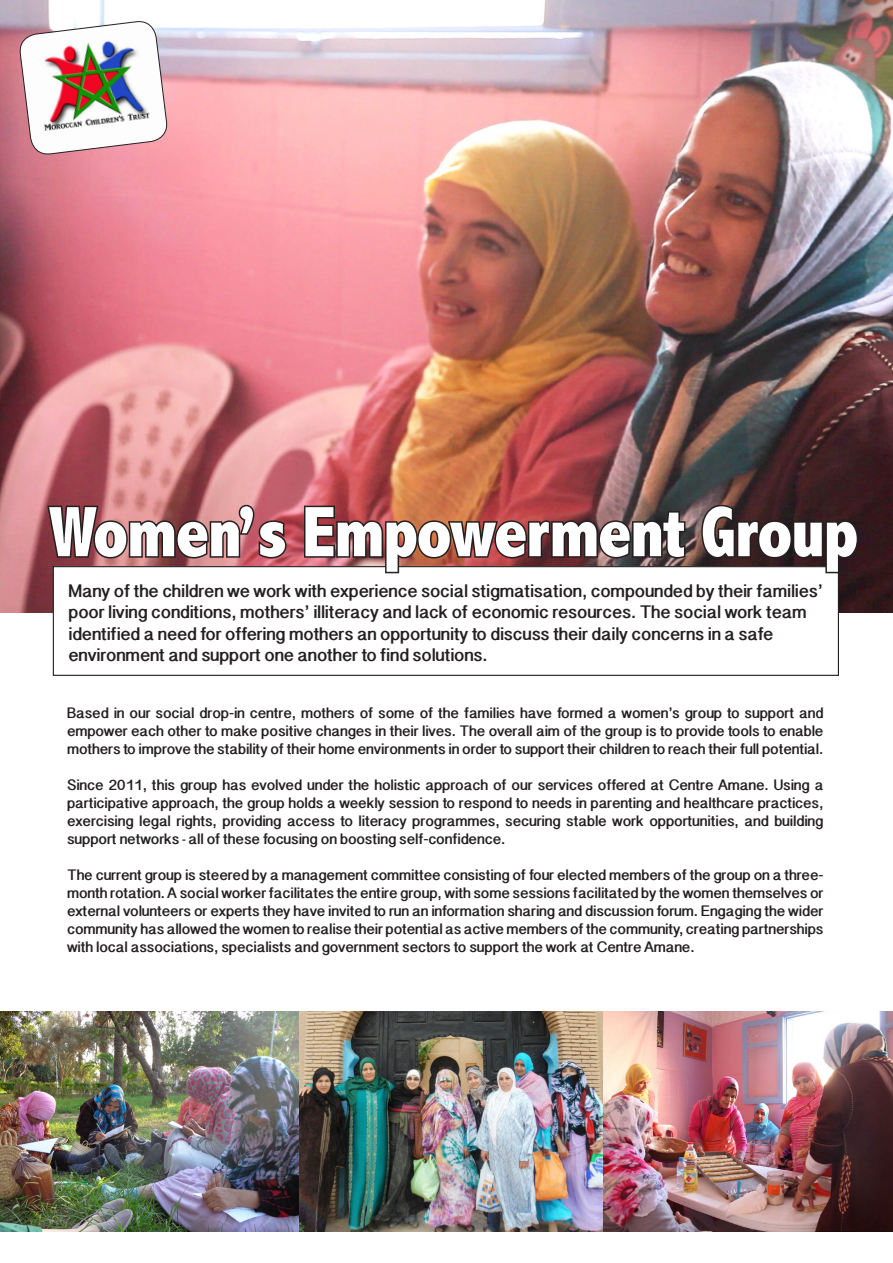
<style>
.page{position:relative;width:893px;height:1263px;background:#fff}
.page>*{position:absolute;margin:0;border:0;box-sizing:border-box;transform-origin:0 0}
.t1{font:800 condensed 72px "Abadi";letter-spacing:-.025em;color:#fff}
.t2{font:700 18px/21.6px "Devanagari Sangam MN";color:#231f20}
.t3{font:700 15px/18px "Devanagari Sangam MN";color:#231f20;text-align:justify}
</style>
<div class="page">
<img style="left:0;top:1011px;width:893px;height:221px">
<img style="left:0;top:0;width:893px;height:613px">
<div style="left:53px;top:567px;width:785px;height:108px;background:#fff"></div>
<div style="left:53px;top:566px;width:786px;height:110px;border:1px solid #231f20"></div>
<svg style="left:46px;top:503px;width:242px;height:57px"></svg>
<img style="left:302px;top:504px;width:385px;height:70px">
<svg style="left:700px;top:503px;width:160px;height:72px"></svg>
<img style="left:18px;top:20px;width:151px;height:136px">
<p class="t1" style="left:48px;top:490px;width:812px">Women’s Empowerment Group</p>
<p class="t2" style="left:69px;top:579px;width:756px">Many of the children we work with experience social stigmatisation, compounded by their families’ poor living conditions, mothers’ illiteracy and lack of economic resources. The social work team identified a need for offering mothers an opportunity to discuss their daily concerns in a safe environment and support one another to find solutions.</p>
<p class="t3" style="left:67px;top:704px;width:758px">Based in our social drop-in centre, mothers of some of the families have formed a women’s group to support and empower each other to make positive changes in their lives. The overall aim of the group is to provide tools to enable mothers to improve the stability of their home environments in order to support their children to reach their full potential.</p>
<p class="t3" style="left:67px;top:776px;width:758px">Since 2011, this group has evolved under the holistic approach of our services offered at Centre Amane. Using a participative approach, the group holds a weekly session to respond to needs in parenting and healthcare practices, exercising legal rights, providing access to literacy programmes, securing stable work opportunities, and building support networks – all of these focusing on boosting self-confidence.</p>
<p class="t3" style="left:67px;top:866px;width:758px">The current group is steered by a management committee consisting of four elected members of the group on a three&shy;month rotation. A social worker facilitates the entire group, with some sessions facilitated by the women themselves or external volunteers or experts they have invited to run an information sharing and discussion forum. Engaging the wider community has allowed the women to realise their potential as active members of the community, creating partnerships with local associations, specialists and government sectors to support the work at Centre Amane.</p>
</div>
